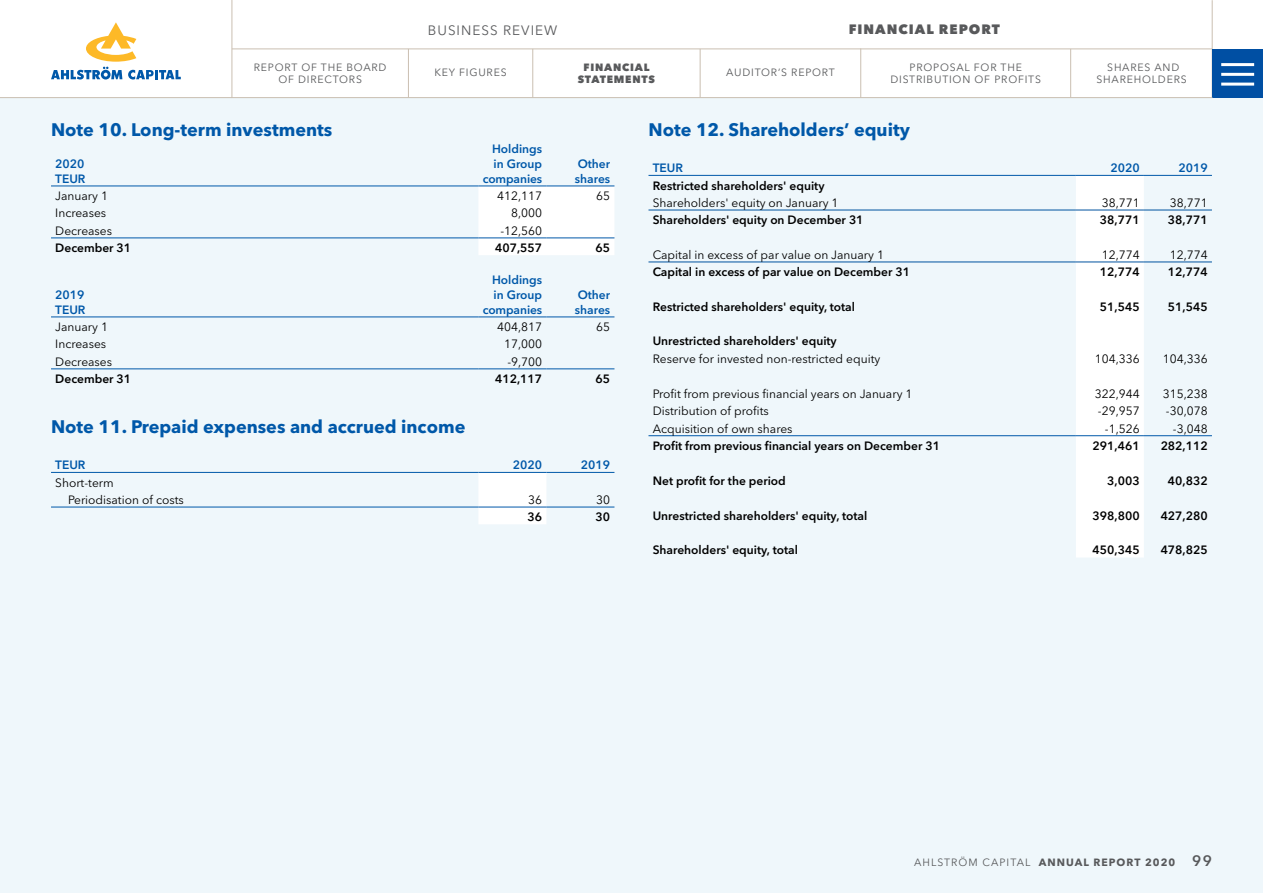
<style>
.page{position:relative;width:1263px;height:893px;background:#fff}
.page>*{position:absolute;margin:0;border:0;box-sizing:border-box;transform-origin:0 0}
.t1{font:700 18px "Avenir Next LT Pro";color:#0058a9}
.t2{font:800 13.5px "Avenir Next LT Pro";letter-spacing:.075em;color:#58595b}
.t3{font:13.5px "Avenir Next LT Pro";letter-spacing:.075em;color:#58595b}
.t4{font:600 12px "Avenir Next LT Pro";color:#000}
.t5{font:12px/17.2px "Avenir Next LT Pro";color:#000}
.t6{font:600 12px/15px "Avenir Next LT Pro";color:#0058a9}
.t7{font:10.5px/12px "Avenir Next LT Pro";letter-spacing:.075em;color:#58595b;text-align:center}
.t8{font:700 10.5px "Avenir Next LT Pro";letter-spacing:.1em;color:#58595b}
.t9{font:800 10.5px/12px "Avenir Next LT Pro";letter-spacing:.075em;color:#58595b;text-align:center}
.s1{font-weight:400}
.s2{font-weight:600;font-size:15px}
</style>
<div class="page">
<div style="left:0;top:98px;width:1263px;height:795px;background:#eff7fb"></div>
<div style="left:478px;top:187px;width:136px;height:68px;background:#fff"></div>
<hr style="left:51px;top:186px;width:427px;height:1px;background:#0058a9">
<hr style="left:478px;top:186px;width:68px;height:1px;background:#0058a9">
<hr style="left:546px;top:186px;width:68px;height:1px;background:#0058a9">
<hr style="left:51px;top:317px;width:427px;height:1px;background:#0058a9">
<hr style="left:51px;top:238px;width:427px;height:1px;background:#0058a9">
<hr style="left:478px;top:238px;width:68px;height:1px;background:#0058a9">
<hr style="left:546px;top:238px;width:68px;height:1px;background:#0058a9">
<hr style="left:51px;top:368px;width:427px;height:1px;background:#0058a9">
<hr style="left:478px;top:368px;width:68px;height:1px;background:#0058a9">
<hr style="left:546px;top:368px;width:68px;height:1px;background:#0058a9">
<hr style="left:478px;top:317px;width:68px;height:1px;background:#0058a9">
<hr style="left:546px;top:317px;width:68px;height:1px;background:#0058a9">
<div style="left:478px;top:473px;width:68px;height:51px;background:#fff"></div>
<hr style="left:51px;top:472px;width:427px;height:1px;background:#0058a9">
<hr style="left:478px;top:472px;width:68px;height:1px;background:#0058a9">
<hr style="left:546px;top:472px;width:68px;height:1px;background:#0058a9">
<hr style="left:51px;top:507px;width:427px;height:1px;background:#0058a9">
<hr style="left:478px;top:507px;width:68px;height:1px;background:#0058a9">
<hr style="left:546px;top:507px;width:68px;height:1px;background:#0058a9">
<div style="left:1076px;top:176px;width:68px;height:381px;background:#fff"></div>
<hr style="left:648px;top:175px;width:428px;height:1px;background:#0058a9">
<hr style="left:1076px;top:175px;width:68px;height:1px;background:#0058a9">
<hr style="left:1144px;top:175px;width:68px;height:1px;background:#0058a9">
<hr style="left:648px;top:435px;width:428px;height:1px;background:#0058a9">
<hr style="left:1076px;top:435px;width:68px;height:1px;background:#0058a9">
<hr style="left:1144px;top:435px;width:68px;height:1px;background:#0058a9">
<hr style="left:648px;top:210px;width:428px;height:1px;background:#00539f">
<hr style="left:1076px;top:210px;width:68px;height:1px;background:#00539f">
<hr style="left:1144px;top:210px;width:68px;height:1px;background:#00539f">
<hr style="left:648px;top:262px;width:428px;height:1px;background:#00539f">
<hr style="left:1076px;top:262px;width:68px;height:1px;background:#00539f">
<hr style="left:1144px;top:262px;width:68px;height:1px;background:#00539f">
<hr style="left:232px;top:49px;width:980px;height:1px;background:#cabfb1">
<hr style="left:232px;top:0;width:1px;height:98px;background:#cabfb1">
<hr style="left:1212px;top:0;width:1px;height:98px;background:#cabfb1">
<hr style="left:408px;top:49px;width:1px;height:49px;background:#cabfb1">
<hr style="left:532px;top:49px;width:1px;height:49px;background:#cabfb1">
<hr style="left:860px;top:49px;width:1px;height:48px;background:#cabfb1">
<hr style="left:1070px;top:49px;width:1px;height:49px;background:#cabfb1">
<hr style="left:700px;top:49px;width:1px;height:49px;background:#cabfb1">
<div style="left:1212px;top:49px;width:51px;height:49px;background:#004fa3"></div>
<hr style="left:1221px;top:63px;width:33px;height:3px;background:#fff">
<hr style="left:1221px;top:73px;width:33px;height:3px;background:#fff">
<hr style="left:1221px;top:83px;width:33px;height:3px;background:#fff">
<hr style="left:0;top:97px;width:1212px;height:1px;background:#cabfb1">
<svg style="left:51px;top:22px;width:130px;height:58px"></svg>
<p class="t3" style="left:428px;top:22px;width:131px">BUSINESS REVIEW</p>
<p class="t2" style="left:849px;top:21px;width:153px">FINANCIAL REPORT</p>
<p class="t9" style="left:578px;top:61px;width:79px">FINANCIAL<br>STATEMENTS</p>
<p class="t7" style="left:254px;top:61px;width:134px">REPORT OF THE BOARD<br>OF DIRECTORS</p>
<p class="t7" style="left:435px;top:66px;width:74px">KEY FIGURES</p>
<p class="t7" style="left:726px;top:66px;width:110px">AUDITOR’S REPORT</p>
<p class="t7" style="left:890px;top:61px;width:152px">PROPOSAL FOR THE<br>DISTRIBUTION OF PROFITS</p>
<p class="t7" style="left:1096px;top:61px;width:92px">SHARES AND<br>SHAREHOLDERS</p>
<h1 class="t1" style="left:51px;top:118px;width:283px">Note 10. Long-term investments</h1>
<p class="t6" style="left:55px;top:156px;width:32px">2020<br>TEUR</p>
<p class="t6" style="left:483px;top:141px;width:61px;text-align:right">Holdings in Group companies</p>
<p class="t6" style="left:575px;top:156px;width:37px">Other shares</p>
<p class="t5" style="left:55px;top:187px;width:54px">January 1</p>
<p class="t5" style="left:497px;top:187px;width:46px">412,117</p>
<p class="t5" style="left:596px;top:187px;width:15px">65</p>
<p class="t5" style="left:55px;top:205px;width:52px">Increases</p>
<p class="t5" style="left:511px;top:205px;width:32px">8,000</p>
<p class="t5" style="left:55px;top:222px;width:58px">Decreases</p>
<p class="t5" style="left:500px;top:222px;width:43px">-12,560</p>
<p class="t4" style="left:55px;top:241px;width:77px">December 31</p>
<p class="t4" style="left:495px;top:241px;width:49px">407,557</p>
<p class="t4" style="left:596px;top:241px;width:16px">65</p>
<p class="t6" style="left:55px;top:287px;width:32px">2019<br>TEUR</p>
<p class="t6" style="left:483px;top:272px;width:61px;text-align:right">Holdings in Group companies</p>
<p class="t6" style="left:575px;top:287px;width:37px">Other shares</p>
<p class="t5" style="left:55px;top:318px;width:54px">January 1</p>
<p class="t5" style="left:497px;top:318px;width:46px">404,817</p>
<p class="t5" style="left:596px;top:318px;width:15px">65</p>
<p class="t5" style="left:55px;top:336px;width:52px">Increases</p>
<p class="t5" style="left:504px;top:336px;width:39px">17,000</p>
<p class="t5" style="left:55px;top:353px;width:58px">Decreases</p>
<p class="t5" style="left:507px;top:353px;width:36px">-9,700</p>
<p class="t4" style="left:55px;top:372px;width:77px">December 31</p>
<p class="t4" style="left:495px;top:372px;width:49px">412,117</p>
<p class="t4" style="left:596px;top:372px;width:16px">65</p>
<h1 class="t1" style="left:51px;top:415px;width:416px">Note 11. Prepaid expenses and accrued income</h1>
<p class="t6" style="left:55px;top:457px;width:32px">TEUR</p>
<p class="t6" style="left:513px;top:457px;width:31px">2020</p>
<p class="t6" style="left:581px;top:457px;width:31px">2019</p>
<p class="t5" style="left:68px;top:474px;width:117px;text-indent:-13px">Short-term<br>Periodisation of costs</p>
<p class="t5" style="left:528px;top:491px;width:15px">36</p>
<p class="t5" style="left:596px;top:491px;width:15px">30</p>
<p class="t4" style="left:527px;top:510px;width:16px">36</p>
<p class="t4" style="left:596px;top:510px;width:16px">30</p>
<h1 class="t1" style="left:648px;top:118px;width:263px">Note 12. Shareholders’ equity</h1>
<p class="t6" style="left:653px;top:160px;width:32px">TEUR</p>
<p class="t6" style="left:1110px;top:160px;width:31px">2020</p>
<p class="t6" style="left:1178px;top:160px;width:31px">2019</p>
<p class="t4" style="left:653px;top:178px;width:173px">Restricted shareholders' equity</p>
<p class="t5" style="left:653px;top:194px;width:187px">Shareholders' equity on January 1</p>
<p class="t5" style="left:1102px;top:194px;width:39px">38,771</p>
<p class="t5" style="left:1170px;top:194px;width:39px">38,771</p>
<p class="t4" style="left:653px;top:213px;width:212px">Shareholders' equity on December 31</p>
<p class="t4" style="left:1100px;top:213px;width:41px">38,771</p>
<p class="t4" style="left:1168px;top:213px;width:41px">38,771</p>
<p class="t5" style="left:653px;top:246px;width:233px">Capital in excess of par value on January 1</p>
<p class="t5" style="left:1102px;top:246px;width:39px">12,774</p>
<p class="t5" style="left:1170px;top:246px;width:39px">12,774</p>
<p class="t4" style="left:653px;top:265px;width:259px">Capital in excess of par value on December 31</p>
<p class="t4" style="left:1100px;top:265px;width:41px">12,774</p>
<p class="t4" style="left:1168px;top:265px;width:41px">12,774</p>
<p class="t4" style="left:653px;top:299px;width:204px">Restricted shareholders' equity, total</p>
<p class="t4" style="left:1100px;top:299px;width:41px">51,545</p>
<p class="t4" style="left:1168px;top:299px;width:41px">51,545</p>
<p class="t4" style="left:653px;top:334px;width:186px">Unrestricted shareholders' equity</p>
<p class="t5" style="left:653px;top:350px;width:229px">Reserve for invested non-restricted equity</p>
<p class="t5" style="left:1095px;top:350px;width:46px">104,336</p>
<p class="t5" style="left:1163px;top:350px;width:46px">104,336</p>
<p class="t5" style="left:653px;top:385px;width:261px">Profit from previous financial years on January 1</p>
<p class="t5" style="left:1095px;top:385px;width:46px">322,944</p>
<p class="t5" style="left:1163px;top:385px;width:46px">315,238</p>
<p class="t5" style="left:653px;top:402px;width:118px">Distribution of profits</p>
<p class="t5" style="left:1098px;top:402px;width:43px">-29,957</p>
<p class="t5" style="left:1166px;top:402px;width:43px">-30,078</p>
<p class="t5" style="left:653px;top:420px;width:141px">Acquisition of own shares</p>
<p class="t5" style="left:1105px;top:420px;width:36px">-1,526</p>
<p class="t5" style="left:1173px;top:420px;width:36px">-3,048</p>
<p class="t4" style="left:653px;top:438px;width:289px">Profit from previous financial years on December 31</p>
<p class="t4" style="left:1092px;top:438px;width:49px">291,461</p>
<p class="t4" style="left:1161px;top:438px;width:49px">282,112</p>
<p class="t4" style="left:653px;top:474px;width:135px">Net profit for the period</p>
<p class="t4" style="left:1107px;top:474px;width:34px">3,003</p>
<p class="t4" style="left:1168px;top:474px;width:41px">40,832</p>
<p class="t4" style="left:653px;top:508px;width:216px">Unrestricted shareholders' equity, total</p>
<p class="t4" style="left:1092px;top:508px;width:49px">398,800</p>
<p class="t4" style="left:1161px;top:508px;width:49px">427,280</p>
<p class="t4" style="left:653px;top:543px;width:147px">Shareholders' equity, total</p>
<p class="t4" style="left:1092px;top:543px;width:49px">450,345</p>
<p class="t4" style="left:1161px;top:543px;width:49px">478,825</p>
<p class="t8" style="left:914px;top:855px;width:299px"><span class="s1">AHLSTRÖM CAPITAL</span> ANNUAL REPORT 2020 <span class="s2">99</span></p>
</div>
